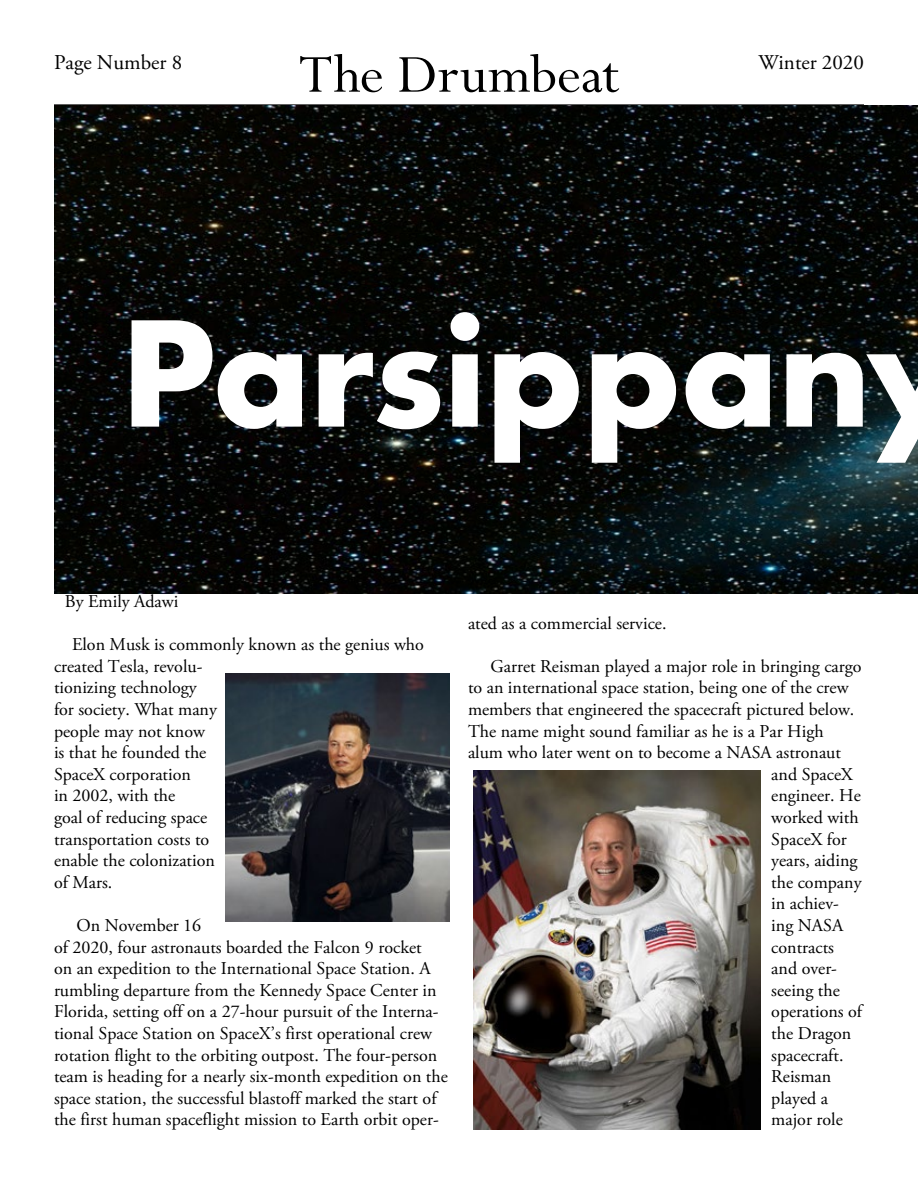
<style>
.page{position:relative;width:918px;height:1188px;background:#fff}
.page>*{position:absolute;margin:0;border:0;box-sizing:border-box;transform-origin:0 0}
.t1{font:700 141px "Futura";letter-spacing:-.01em;color:#fff}
.t2{font:60px "Perpetua";letter-spacing:-.005em;color:#000}
.t3{font:21px "Adobe Garamond Pro";color:#000}
.t4{font:18px/21.6px "Adobe Garamond Pro";color:#000}
</style>
<div class="page">
<hr style="left:54px;top:104px;width:810px;height:2px;background:#000">
<img style="left:54px;top:106px;width:864px;height:488px">
<img style="left:474px;top:771px;width:287px;height:359px">
<img style="left:225px;top:673px;width:225px;height:249px">
<h2 class="t2" style="left:299px;top:43px;width:322px">The Drumbeat</h2>
<p class="t3" style="left:54px;top:50px;width:130px">Page Number 8</p>
<p class="t3" style="left:758px;top:50px;width:107px">Winter 2020</p>
<h1 class="t1" style="left:120px;top:272px;width:844px">Parsippany</h1>
<p class="t4" style="left:65px;top:591px;width:115px">By Emily Adawi</p>
<p class="t4" style="left:54px;top:634px;width:371px;text-indent:18px">Elon Musk is commonly known as the genius who created Tesla, revolu-<br>tionizing technology<br>for society. What many<br>people may not know<br>is that he founded the<br>SpaceX corporation<br>in 2002, with the<br>goal of reducing space<br>transportation costs to<br>enable the colonization<br>of Mars.</p>
<p class="t4" style="left:54px;top:915px;width:395px;text-indent:22px">On November 16<br>of 2020, four astronauts boarded the Falcon 9 rocket<br>on an expedition to the International Space Station. A rumbling departure from the Kennedy Space Center in Florida, setting off on a 27-hour pursuit of the Interna&shy;tional Space Station on SpaceX’s first operational crew rotation flight to the orbiting outpost. The four-person team is heading for a nearly six-month expedition on the space station, the successful blastoff marked the start of the first human spaceflight mission to Earth orbit oper-</p>
<p class="t4" style="left:468px;top:613px;width:200px">ated as a commercial service.</p>
<p class="t4" style="left:490px;top:656px;width:373px">Garret Reisman played a major role in bringing cargo</p>
<p class="t4" style="left:468px;top:678px;width:382px">to an international space station, being one of the crew</p>
<p class="t4" style="left:468px;top:699px;width:388px">members that engineered the spacecraft pictured below.</p>
<p class="t4" style="left:468px;top:721px;width:357px">The name might sound familiar as he is a Par High</p>
<p class="t4" style="left:468px;top:742px;width:375px">alum who later went on to become a NASA astronaut</p>
<p class="t4" style="left:771px;top:764px;width:83px">and SpaceX</p>
<p class="t4" style="left:771px;top:786px;width:91px">engineer. He</p>
<p class="t4" style="left:771px;top:807px;width:89px">worked with</p>
<p class="t4" style="left:771px;top:829px;width:77px">SpaceX for</p>
<p class="t4" style="left:771px;top:850px;width:88px">years, aiding</p>
<p class="t4" style="left:771px;top:872px;width:92px">the company</p>
<p class="t4" style="left:771px;top:894px;width:69px">in achiev-</p>
<p class="t4" style="left:771px;top:915px;width:73px">ing NASA</p>
<p class="t4" style="left:771px;top:937px;width:64px">contracts</p>
<p class="t4" style="left:771px;top:958px;width:67px">and over-</p>
<p class="t4" style="left:771px;top:980px;width:70px">seeing the</p>
<p class="t4" style="left:771px;top:1002px;width:92px">operations of</p>
<p class="t4" style="left:771px;top:1023px;width:81px">the Dragon</p>
<p class="t4" style="left:771px;top:1045px;width:74px">spacecraft.</p>
<p class="t4" style="left:771px;top:1066px;width:62px">Reisman</p>
<p class="t4" style="left:771px;top:1088px;width:58px">played a</p>
<p class="t4" style="left:771px;top:1110px;width:73px">major role</p>
</div>
